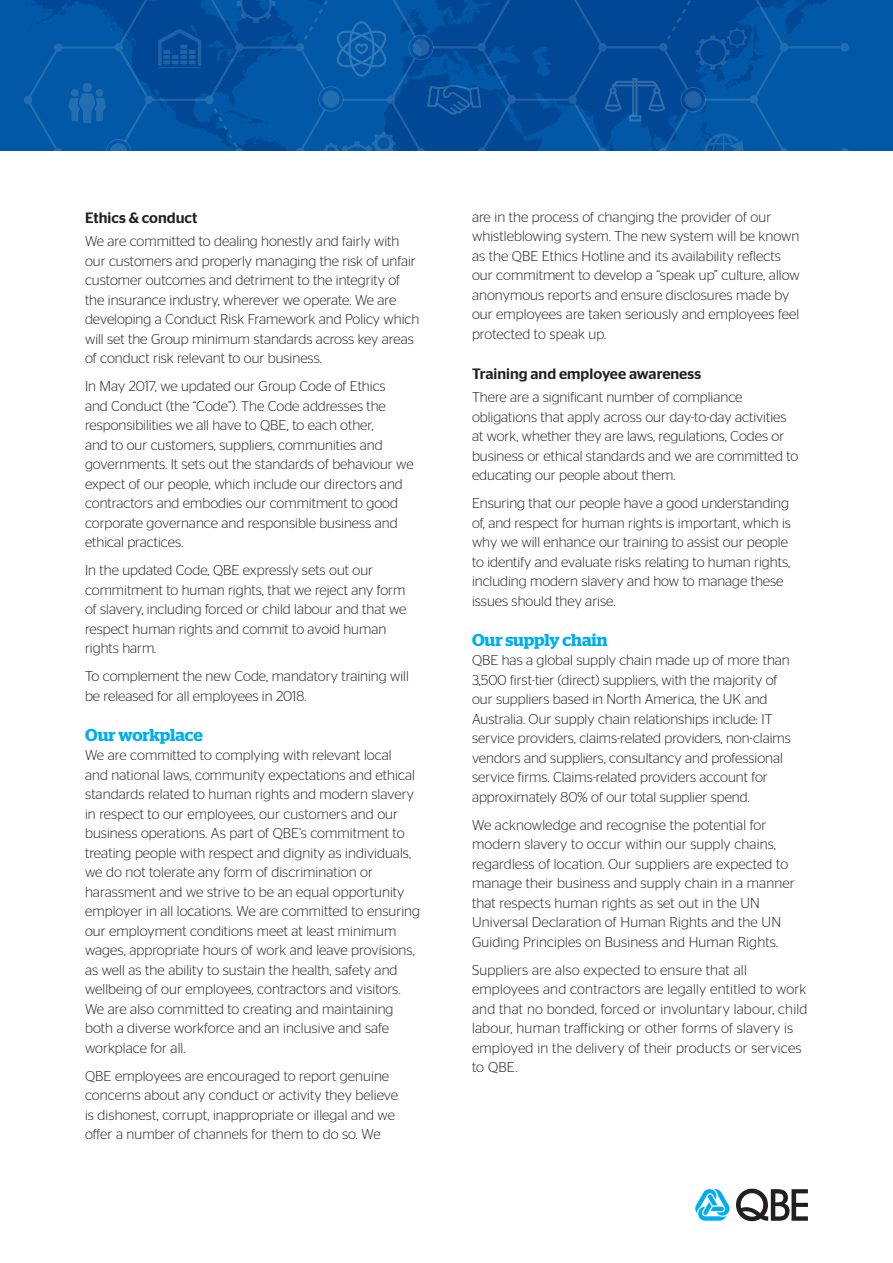
<style>
.page{position:relative;width:893px;height:1263px;background:#fff}
.page>*{position:absolute;margin:0;border:0;box-sizing:border-box;transform-origin:0 0}
.t1{font:600 17.25px "Stag";letter-spacing:-.005em;color:#00aeef}
.t2{font:500 15px "Stag Sans";color:#231f20}
.t3{font:300 14.25px/19.5px "Stag Sans";color:#231f20}
</style>
<div class="page">
<svg style="left:736px;top:1189px;width:72px;height:32px"></svg>
<svg style="left:695px;top:1189px;width:35px;height:32px"></svg>
<div style="left:0;top:0;width:893px;height:151px;background:#0158a6"></div>
<svg style="left:24px;top:0;width:825px;height:151px"></svg>
<svg style="left:106px;top:0;width:690px;height:151px"></svg>
<svg style="left:157px;top:0;width:590px;height:151px;fill:#004997"></svg>
<svg style="left:702px;top:133px;width:42px;height:18px"></svg>
<svg style="left:68px;top:83px;width:38px;height:40px"></svg>
<svg style="left:604px;top:78px;width:61px;height:43px;background:#0d509a"></svg>
<svg style="left:336px;top:21px;width:52px;height:56px"></svg>
<svg style="left:427px;top:83px;width:54px;height:31px;background:#0d529b"></svg>
<p class="t2" style="left:85px;top:209px;width:114px">Ethics &amp; conduct</p>
<p class="t3" style="left:85px;top:231px;width:336px">We are committed to dealing honestly and fairly with our customers and properly managing the risk of unfair customer outcomes and detriment to the integrity of the insurance industry, wherever we operate. We are developing a Conduct Risk Framework and Policy which will set the Group minimum standards across key areas of conduct risk relevant to our business.</p>
<p class="t3" style="left:85px;top:376px;width:330px">In May 2017, we updated our Group Code of Ethics<br>and Conduct (the “Code”). The Code addresses the responsibilities we all have to QBE, to each other,<br>and to our customers, suppliers, communities and governments. It sets out the standards of behaviour we expect of our people, which include our directors and contractors and embodies our commitment to good corporate governance and responsible business and ethical practices.</p>
<p class="t3" style="left:85px;top:560px;width:323px">In the updated Code, QBE expressly sets out our commitment to human rights, that we reject any form of slavery, including forced or child labour and that we respect human rights and commit to avoid human rights harm.</p>
<p class="t3" style="left:85px;top:666px;width:325px">To complement the new Code, mandatory training will be released for all employees in 2018.</p>
<p class="t1" style="left:85px;top:724px;width:119px">Our workplace</p>
<p class="t3" style="left:85px;top:745px;width:337px">We are committed to complying with relevant local<br>and national laws, community expectations and ethical standards related to human rights and modern slavery in respect to our employees, our customers and our business operations. As part of QBE’s commitment to treating people with respect and dignity as individuals, we do not tolerate any form of discrimination or harassment and we strive to be an equal opportunity employer in all locations. We are committed to ensuring our employment conditions meet at least minimum wages, appropriate hours of work and leave provisions, as well as the ability to sustain the health, safety and wellbeing of our employees, contractors and visitors.<br>We are also committed to creating and maintaining both a diverse workforce and an inclusive and safe workplace for all.</p>
<p class="t3" style="left:85px;top:1066px;width:315px">QBE employees are encouraged to report genuine concerns about any conduct or activity they believe is dishonest, corrupt, inappropriate or illegal and we offer a number of channels for them to do so. We</p>
<p class="t3" style="left:472px;top:207px;width:329px">are in the process of changing the provider of our whistleblowing system. The new system will be known as the QBE Ethics Hotline and its availability reflects our commitment to develop a “speak up” culture, allow anonymous reports and ensure disclosures made by our employees are taken seriously and employees feel protected to speak up.</p>
<p class="t2" style="left:472px;top:365px;width:231px">Training and employee awareness</p>
<p class="t3" style="left:472px;top:388px;width:328px">There are a significant number of compliance obligations that apply across our day-to-day activities at work, whether they are laws, regulations, Codes or business or ethical standards and we are committed to educating our people about them.</p>
<p class="t3" style="left:472px;top:494px;width:320px">Ensuring that our people have a good understanding of, and respect for human rights is important, which is why we will enhance our training to assist our people to identify and evaluate risks relating to human rights, including modern slavery and how to manage these issues should they arise.</p>
<p class="t1" style="left:472px;top:630px;width:137px">Our supply chain</p>
<p class="t3" style="left:472px;top:650px;width:320px">QBE has a global supply chain made up of more than 3,500 first-tier (direct) suppliers, with the majority of our suppliers based in North America, the UK and Australia. Our supply chain relationships include: IT service providers, claims-related providers, non-claims vendors and suppliers, consultancy and professional service firms. Claims-related providers account for approximately 80% of our total supplier spend.</p>
<p class="t3" style="left:472px;top:815px;width:324px">We acknowledge and recognise the potential for modern slavery to occur within our supply chains, regardless of location. Our suppliers are expected to manage their business and supply chain in a manner that respects human rights as set out in the UN Universal Declaration of Human Rights and the UN Guiding Principles on Business and Human Rights.</p>
<p class="t3" style="left:472px;top:960px;width:337px">Suppliers are also expected to ensure that all employees and contractors are legally entitled to work and that no bonded, forced or involuntary labour, child labour, human trafficking or other forms of slavery is employed in the delivery of their products or services to QBE.</p>
</div>
